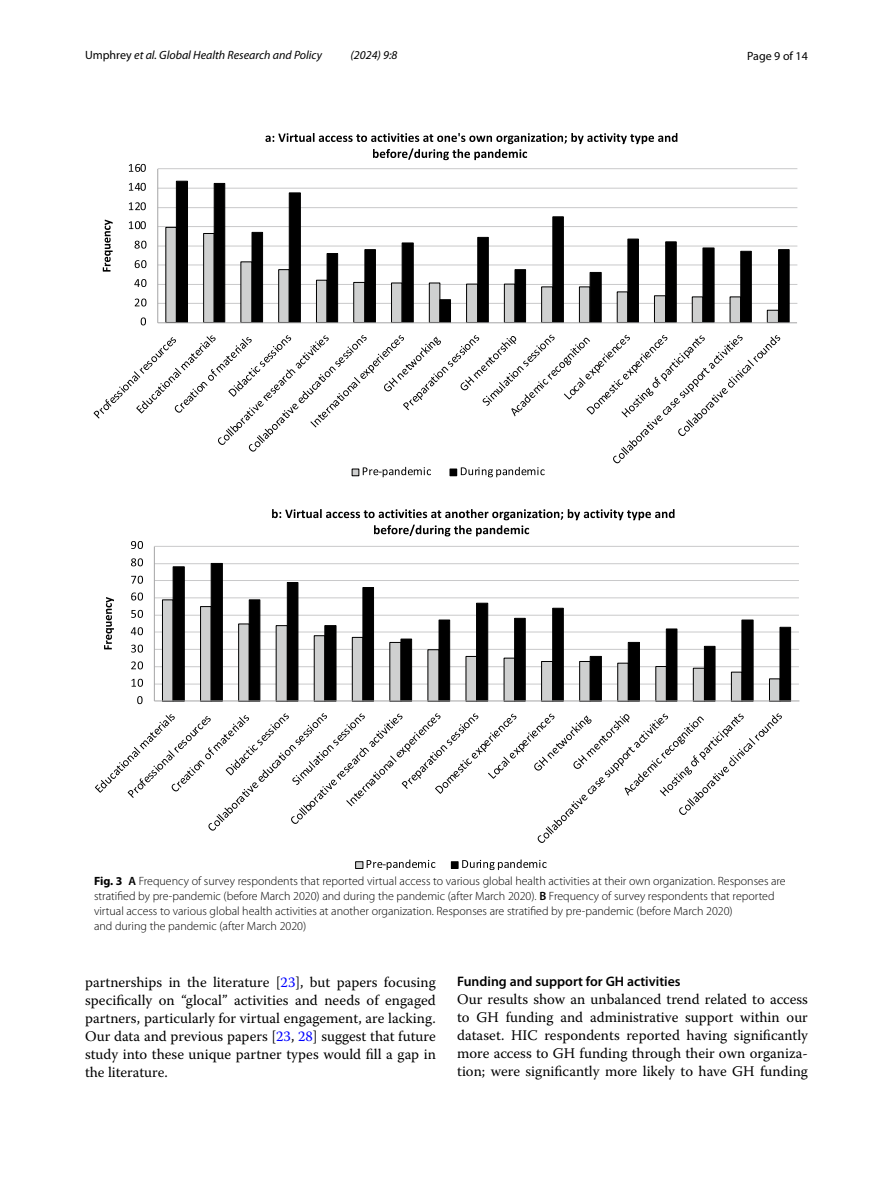
<style>
.page{position:relative;width:893px;height:1187px;background:#fff}
.page>*{position:absolute;margin:0;border:0;box-sizing:border-box;transform-origin:0 0}
.t1{font:14.7px/18px "Warnock Pro";color:#000;text-align:justify}
.t2{font:600 13.8px "Myriad Pro";color:#000}
.t3{font:300 12px/15px "Myriad Pro";color:#000}
.t4{font:italic 12px "Myriad Pro";color:#000}
.t5{font:12px "Myriad Pro";color:#000}
.s1{font-style:normal}
.s2{font-weight:700}
.s3{font-weight:600}
.s4{color:#00f}
</style>
<div class="page">
<hr style="left:158px;top:303px;width:639px;height:1px;background:#c9c9ca">
<hr style="left:158px;top:284px;width:639px;height:1px;background:#c9c9ca">
<hr style="left:158px;top:265px;width:639px;height:1px;background:#c9c9ca">
<hr style="left:158px;top:246px;width:639px;height:1px;background:#c9c9ca">
<hr style="left:158px;top:226px;width:639px;height:1px;background:#c9c9ca">
<hr style="left:158px;top:207px;width:639px;height:1px;background:#c9c9ca">
<hr style="left:158px;top:188px;width:639px;height:1px;background:#c9c9ca">
<hr style="left:158px;top:168px;width:639px;height:1px;background:#c9c9ca">
<svg style="left:176px;top:180px;width:614px;height:142px"></svg>
<hr style="left:157px;top:169px;width:1px;height:154px;background:#a4a4a5">
<hr style="left:158px;top:322px;width:639px;height:1px;background:#a4a4a5">
<svg style="left:141px;top:317px;width:5px;height:8px"></svg>
<svg style="left:135px;top:298px;width:11px;height:8px"></svg>
<svg style="left:134px;top:279px;width:12px;height:8px"></svg>
<svg style="left:135px;top:260px;width:11px;height:8px"></svg>
<svg style="left:135px;top:241px;width:11px;height:8px"></svg>
<svg style="left:129px;top:221px;width:17px;height:8px"></svg>
<svg style="left:129px;top:202px;width:17px;height:8px"></svg>
<svg style="left:129px;top:183px;width:17px;height:8px"></svg>
<svg style="left:129px;top:164px;width:17px;height:8px"></svg>
<svg style="left:103px;top:220px;width:10px;height:51px"></svg>
<svg style="left:265px;top:133px;width:412px;height:27px"></svg>
<svg style="left:94px;top:334px;width:686px;height:143px"></svg>
<hr style="left:154px;top:683px;width:645px;height:1px;background:#c9c9ca">
<hr style="left:154px;top:666px;width:645px;height:1px;background:#c9c9ca">
<hr style="left:154px;top:649px;width:645px;height:1px;background:#c9c9ca">
<hr style="left:154px;top:631px;width:645px;height:1px;background:#c9c9ca">
<hr style="left:154px;top:615px;width:645px;height:1px;background:#c9c9ca">
<hr style="left:154px;top:597px;width:645px;height:1px;background:#c9c9ca">
<hr style="left:154px;top:580px;width:645px;height:1px;background:#c9c9ca">
<hr style="left:154px;top:563px;width:645px;height:1px;background:#c9c9ca">
<hr style="left:154px;top:546px;width:645px;height:1px;background:#c9c9ca">
<svg style="left:172px;top:562px;width:619px;height:138px"></svg>
<hr style="left:154px;top:546px;width:1px;height:155px;background:#a4a4a5">
<hr style="left:154px;top:700px;width:645px;height:1px;background:#a4a4a5">
<svg style="left:137px;top:696px;width:6px;height:8px"></svg>
<svg style="left:132px;top:678px;width:11px;height:8px"></svg>
<svg style="left:131px;top:661px;width:12px;height:8px"></svg>
<svg style="left:131px;top:644px;width:12px;height:8px"></svg>
<svg style="left:131px;top:627px;width:12px;height:8px"></svg>
<svg style="left:131px;top:610px;width:12px;height:8px"></svg>
<svg style="left:131px;top:592px;width:12px;height:8px"></svg>
<svg style="left:131px;top:575px;width:12px;height:8px"></svg>
<svg style="left:131px;top:558px;width:12px;height:8px"></svg>
<svg style="left:131px;top:541px;width:12px;height:8px"></svg>
<svg style="left:95px;top:713px;width:687px;height:129px"></svg>
<svg style="left:104px;top:597px;width:10px;height:52px"></svg>
<svg style="left:272px;top:509px;width:402px;height:27px"></svg>
<div style="left:356px;top:861px;width:7px;height:7px;background:#cfd0d0"></div>
<div style="left:355px;top:861px;width:8px;height:7px;border:1px solid #000"></div>
<svg style="left:367px;top:859px;width:68px;height:11px"></svg>
<div style="left:451px;top:861px;width:7px;height:7px;background:#000"></div>
<div style="left:451px;top:861px;width:7px;height:7px;border:1px solid #000"></div>
<svg style="left:462px;top:859px;width:85px;height:11px"></svg>
<p class="t4" style="left:85px;top:48px;width:239px"><span class="s1">Umphrey</span> et al. Global Health Research and Policy</p>
<p class="t4" style="left:351px;top:48px;width:48px">(2024) 9:8</p>
<p class="t5" style="left:747px;top:48px;width:62px">Page 9 of 14</p>
<p class="t3" style="left:94px;top:873px;width:693px"><span class="s2">Fig. 3</span> <span class="s3">A</span> Frequency of survey respondents that reported virtual access to various global health activities at their own organization. Responses are stratified by pre-pandemic (before March 2020) and during the pandemic (after March 2020). <span class="s3">B</span> Frequency of survey respondents that reported virtual access to various global health activities at another organization. Responses are stratified by pre-pandemic (before March 2020)<br>and during the pandemic (after March 2020)</p>
<p class="t1" style="left:85px;top:972px;width:352px">partnerships in the literature [<span class="s4">23</span>], but papers focusing specifically on “glocal” activities and needs of engaged partners, particularly for virtual engagement, are lacking.<br>Our data and previous papers [<span class="s4">23</span>, <span class="s4">28</span>] suggest that future study into these unique partner types would fill a gap in the literature.</p>
<p class="t2" style="left:457px;top:972px;width:225px">Funding and support for GH activities</p>
<p class="t1" style="left:457px;top:990px;width:352px">Our results show an unbalanced trend related to access to GH funding and administrative support within our dataset. HIC respondents reported having significantly more access to GH funding through their own organiza&shy;tion; were significantly more likely to have GH funding</p>
</div>
